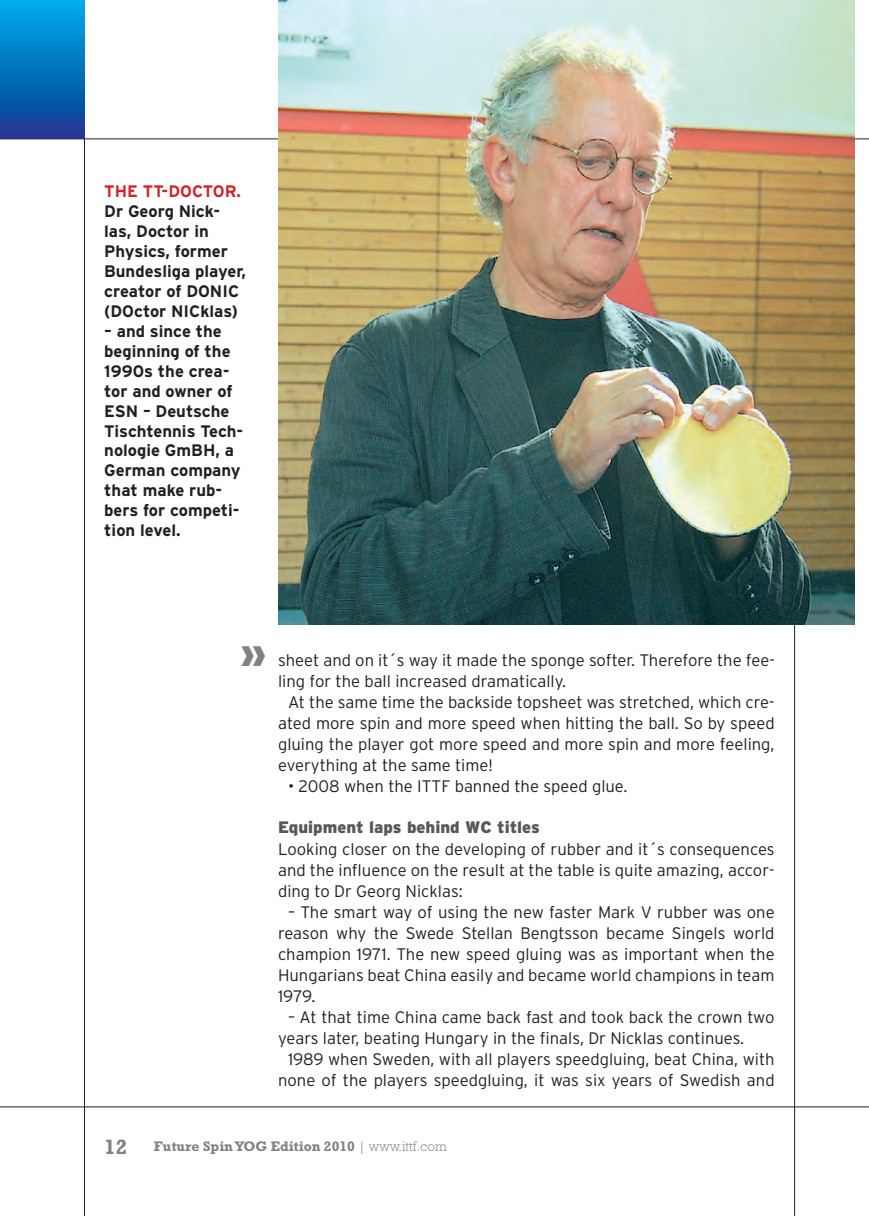
<style>
.page{position:relative;width:869px;height:1216px;background:#fff}
.page>*{position:absolute;margin:0;border:0;box-sizing:border-box;transform-origin:0 0}
.t1{font:900 37.62px "Interstate";color:#808285}
.t2{font:700 21px "Rockwell Std";color:#808285}
.t3{font:300 16.62px/21px "Interstate";color:#231f20;text-align:justify}
.t4{font:700 16.62px/19.9px "Interstate";color:#231f20}
.t5{font:900 16.62px "Interstate";color:#57585a}
.t6{font:700 16.62px "Interstate";color:#d1232a}
.t7{font:700 14px "Rockwell Std";color:#808285}
.s1{font-weight:300}
</style>
<div class="page">
<hr style="left:84px;top:0;width:1px;height:1215px;background:#231f20">
<hr style="left:0;top:139px;width:868px;height:1px;background:#231f20">
<hr style="left:0;top:1106px;width:868px;height:1px;background:#231f20">
<hr style="left:793px;top:0;width:1px;height:1215px;background:#231f20">
<img style="left:278px;top:0;width:575px;height:624px">
<svg style="left:0;top:0;width:84px;height:139px;background:#0671bd"></svg>
<p class="t6" style="left:104px;top:182px;width:138px">THE TT-DOCTOR.</p>
<p class="t4" style="left:104px;top:201px;width:143px">Dr Georg Nick&shy;las, Doctor in<br>Physics, former<br>Bundesliga player, creator of DONIC (DOctor NICklas)</p>
<p class="t4" style="left:104px;top:321px;width:141px">– and since the beginning of the<br>1990s the crea&shy;tor and owner of<br>ESN – Deutsche<br>Tischtennis Tech&shy;nologie GmBH, a<br>German company that make rub&shy;bers for competi&shy;tion level.</p>
<h1 class="t1" style="left:240px;top:631px;width:28px">»</h1>
<p class="t3" style="left:278px;top:649px;width:498px">sheet and on it´s way it made the sponge softer. Therefore the fee-</p>
<p class="t3" style="left:278px;top:670px;width:289px">ling for the ball increased dramatically.</p>
<p class="t3" style="left:288px;top:691px;width:488px">At the same time the backside topsheet was stretched, which cre-</p>
<p class="t3" style="left:278px;top:712px;width:498px">ated more spin and more speed when hitting the ball. So by speed</p>
<p class="t3" style="left:278px;top:733px;width:498px">gluing the player got more speed and more spin and more feeling,</p>
<p class="t3" style="left:278px;top:754px;width:216px">everything at the same time!</p>
<p class="t3" style="left:288px;top:775px;width:341px">• 2008 when the ITTF banned the speed glue.</p>
<p class="t5" style="left:278px;top:817px;width:263px">Equipment laps behind WC titles</p>
<p class="t3" style="left:278px;top:838px;width:498px">Looking closer on the developing of rubber and it´s consequences and the influence on the result at the table is quite amazing, accor&shy;ding to Dr Georg Nicklas:</p>
<p class="t3" style="left:278px;top:901px;width:498px;text-indent:10px">– The smart way of using the new faster Mark V rubber was one reason why the Swede Stellan Bengtsson became Singels world champion 1971. The new speed gluing was as important when the Hungarians beat China easily and became world champions in team 1979.</p>
<p class="t3" style="left:288px;top:1006px;width:488px">– At that time China came back fast and took back the crown two</p>
<p class="t3" style="left:278px;top:1027px;width:467px">years later, beating Hungary in the finals, Dr Nicklas continues.</p>
<p class="t3" style="left:288px;top:1048px;width:488px">1989 when Sweden, with all players speedgluing, beat China, with</p>
<p class="t3" style="left:278px;top:1069px;width:498px">none of the players speedgluing, it was six years of Swedish and</p>
<p class="t2" style="left:104px;top:1134px;width:25px">12</p>
<p class="t7" style="left:154px;top:1138px;width:294px">Future Spin YOG Edition 2010 <span class="s1">| www.ittf.com</span></p>
</div>
